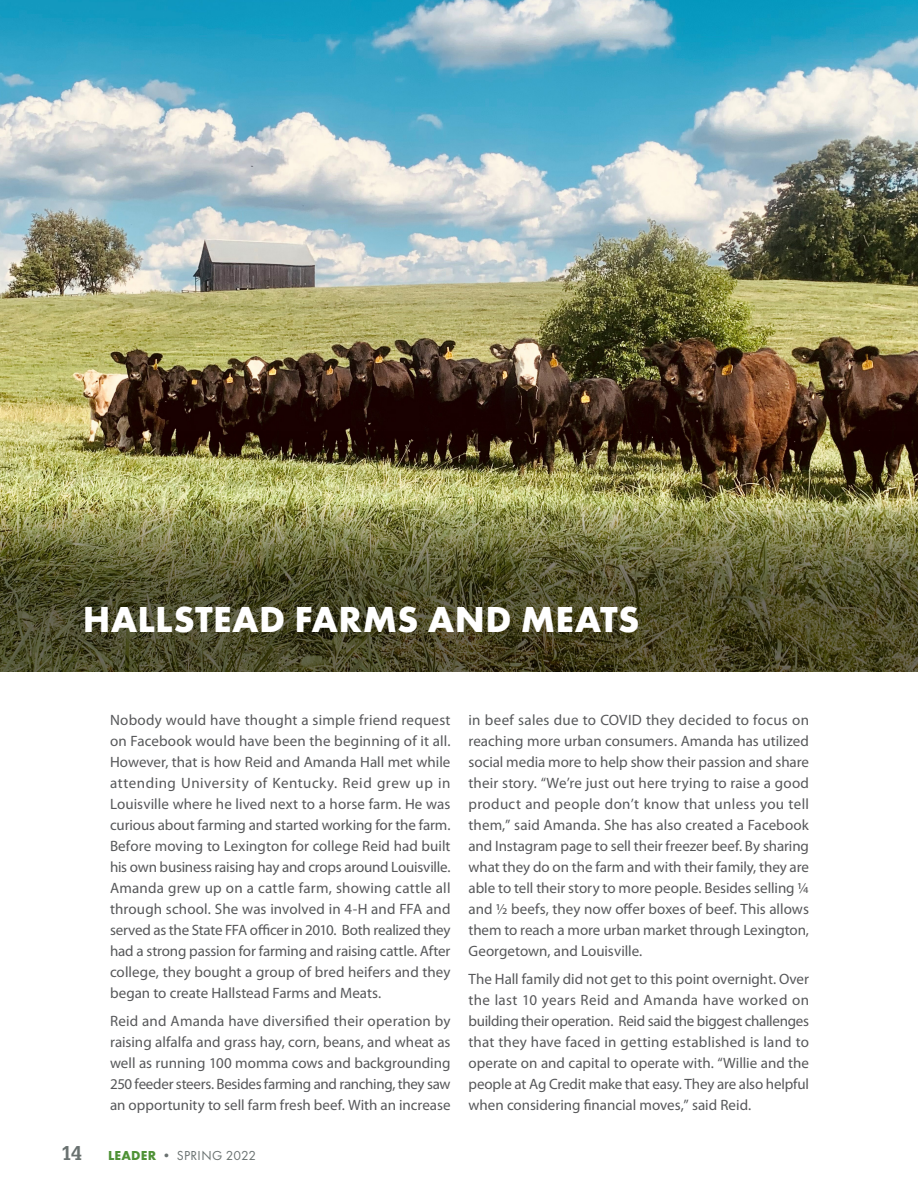
<style>
.page{position:relative;width:918px;height:1188px;background:#fff}
.page>*{position:absolute;margin:0;border:0;box-sizing:border-box;transform-origin:0 0}
.t1{font:700 37.5px "Futura PT";letter-spacing:.005em;color:#fff}
.t2{font:700 19.5px "Glypha";color:#697170}
.t3{font:15px/21px "Myriad Pro";color:#57585a;text-align:justify}
.t4{font:13.5px "Futura PT";letter-spacing:.02em;color:#697170}
.s1{font-weight:700;color:#4f9236}
.s2{font-weight:300}
</style>
<div class="page">
<img style="left:0;top:0;width:918px;height:431px">
<img style="left:0;top:431px;width:918px;height:241px">
<p class="t1" style="left:83px;top:595px;width:558px">HALLSTEAD FARMS AND MEATS</p>
<p class="t3" style="left:110px;top:710px;width:342px">Nobody would have thought a simple friend request on Facebook would have been the beginning of it all.<br>However, that is how Reid and Amanda Hall met while attending University of Kentucky. Reid grew up in Louisville where he lived next to a horse farm. He was curious about farming and started working for the farm.<br>Before moving to Lexington for college Reid had built his own business raising hay and crops around Louisville.<br>Amanda grew up on a cattle farm, showing cattle all through school. She was involved in 4-H and FFA and served as the State FFA ofcer in 2010. Both realized they had a strong passion for farming and raising cattle. After college, they bought a group of bred heifers and they began to create Hallstead Farms and Meats.</p>
<p class="t3" style="left:110px;top:1010px;width:342px">Reid and Amanda have diversifed their operation by raising alfalfa and grass hay, corn, beans, and wheat as well as running 100 momma cows and backgrounding 250 feeder steers. Besides farming and ranching, they saw an opportunity to sell farm fresh beef. With an increase</p>
<h2 class="t2" style="left:61px;top:1141px;width:22px">14</h2>
<p class="t4" style="left:108px;top:1148px;width:150px"><span class="s1">LEADER</span> <span class="s2">•</span> SPRING 2022</p>
<p class="t3" style="left:469px;top:710px;width:342px">in beef sales due to COVID they decided to focus on reaching more urban consumers. Amanda has utilized social media more to help show their passion and share their story. “We’re just out here trying to raise a good product and people don’t know that unless you tell them,” said Amanda. She has also created a Facebook and Instagram page to sell their freezer beef. By sharing what they do on the farm and with their family, they are able to tell their story to more people. Besides selling ¼ and ½ beefs, they now ofer boxes of beef. This allows them to reach a more urban market through Lexington, Georgetown, and Louisville.</p>
<p class="t3" style="left:469px;top:968px;width:342px">The Hall family did not get to this point overnight. Over the last 10 years Reid and Amanda have worked on building their operation. Reid said the biggest challenges that they have faced in getting established is land to operate on and capital to operate with. “Willie and the people at Ag Credit make that easy. They are also helpful when considering fnancial moves,” said Reid.</p>
</div>
